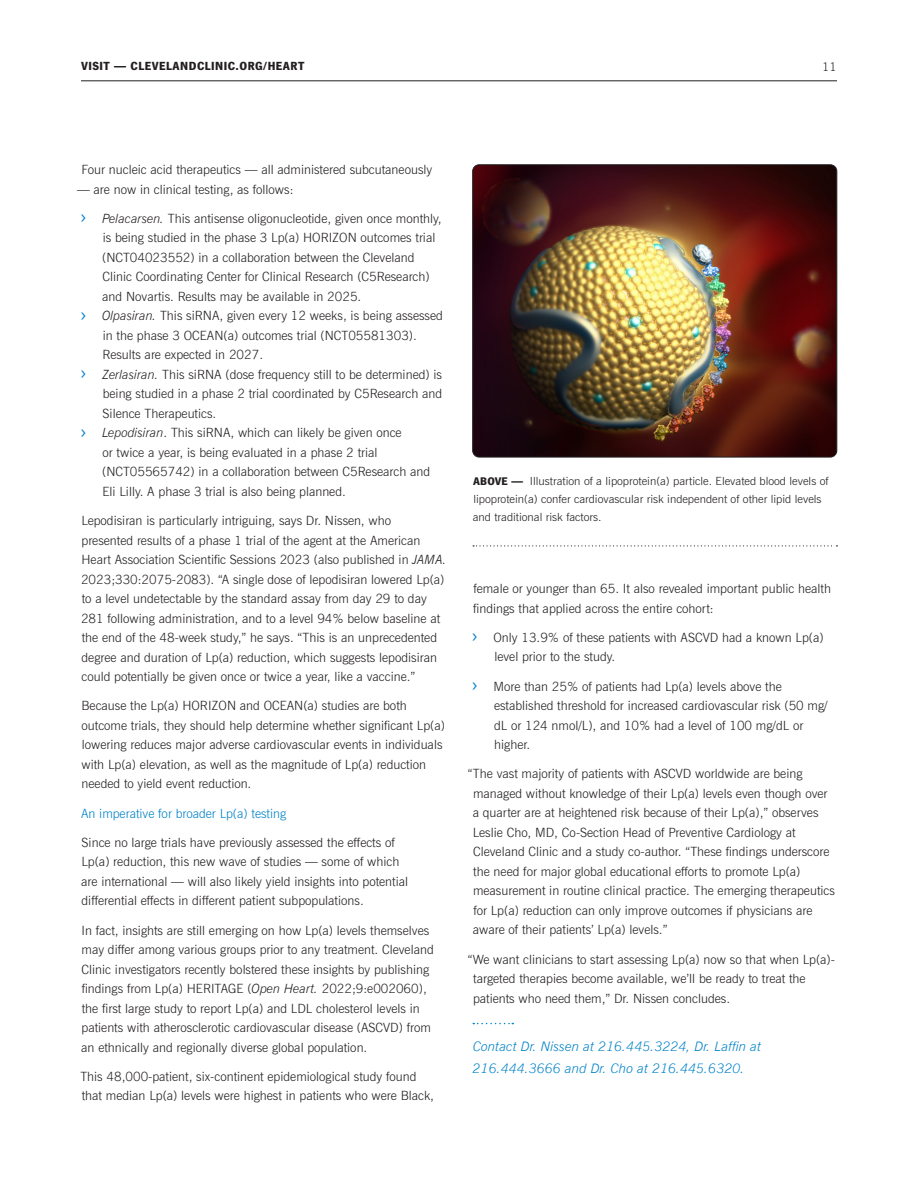
<style>
.page{position:relative;width:918px;height:1188px;background:#fff}
.page>*{position:absolute;margin:0;border:0;box-sizing:border-box;transform-origin:0 0}
.t1{font:italic 300 13.2px/21.8px "News Gothic BT";color:#0082c8}
.t2{font:300 12.75px/19.5px "News Gothic BT";color:#231f20}
.t3{font:300 12.75px "News Gothic BT";color:#0082c8}
.t4{font:900 12px "News Gothic LT Std";letter-spacing:.04em;color:#231f20}
.t5{font:300 12px "News Gothic BT";color:#231f20}
.t6{font:300 11.25px/18px "News Gothic BT";color:#231f20}
.s1{font-size:22.5px;color:#0082c8}
.s2{font-style:italic}
.s3{font-family:"News Gothic LT Std";font-weight:900}
</style>
<div class="page">
<hr style="left:81px;top:81px;width:756px;height:1px;background:#231f20">
<svg style="left:473px;top:1023px;width:40px;height:1px"></svg>
<img style="left:473px;top:165px;width:364px;height:292px">
<div style="left:473px;top:165px;width:364px;height:292px;border:1px solid #231f20;border-radius:6px"></div>
<svg style="left:473px;top:545px;width:364px;height:1px"></svg>
<p class="t4" style="left:81px;top:59px;width:225px">VISIT — CLEVELANDCLINIC.ORG/HEART</p>
<p class="t5" style="left:822px;top:59px;width:16px">11</p>
<p class="t2" style="left:82px;top:160px;width:352px">Four nucleic acid therapeutics — all administered subcutaneously</p>
<p class="t2" style="left:77px;top:179px;width:218px">— are now in clinical testing, as follows:</p>
<p class="t2" style="left:102px;top:209px;width:341px;text-indent:-23px"><span class="s1">›</span> <span class="s2">Pelacarsen.</span> This antisense oligonucleotide, given once monthly, is being studied in the phase 3 Lp(a) HORIZON outcomes trial (NCT04023552) in a collaboration between the Cleveland Clinic Coordinating Center for Clinical Research (C5Research) and Novartis. Results may be available in 2025.</p>
<p class="t2" style="left:103px;top:306px;width:342px;text-indent:-23px"><span class="s1">›</span> <span class="s2">Olpasiran.</span> This siRNA, given every 12 weeks, is being assessed in the phase 3 OCEAN(a) outcomes trial (NCT05581303).<br>Results are expected in 2027.</p>
<p class="t2" style="left:103px;top:365px;width:341px;text-align:justify;text-indent:-23px"><span class="s1">›</span> <span class="s2">Zerlasiran.</span> This siRNA (dose frequency still to be determined) is being studied in a phase 2 trial coordinated by C5Research and Silence Therapeutics.</p>
<p class="t2" style="left:102px;top:423px;width:330px;text-indent:-23px"><span class="s1">›</span> <span class="s2">Lepodisiran</span>. This siRNA, which can likely be given once<br>or twice a year, is being evaluated in a phase 2 trial (NCT05565742) in a collaboration between C5Research and Eli Lilly. A phase 3 trial is also being planned.</p>
<p class="t2" style="left:81px;top:511px;width:367px">Lepodisiran is particularly intriguing, says Dr. Nissen, who<br>presented results of a phase 1 trial of the agent at the American Heart Association Scientific Sessions 2023 (also published in <span class="s2">JAMA.<br></span>2023;330:2075-2083). “A single dose of lepodisiran lowered Lp(a) to a level undetectable by the standard assay from day 29 to day 281 following administration, and to a level 94% below baseline at the end of the 48-week study,” he says. “This is an unprecedented degree and duration of Lp(a) reduction, which suggests lepodisiran could potentially be given once or twice a year, like a vaccine.”</p>
<p class="t2" style="left:81px;top:696px;width:365px">Because the Lp(a) HORIZON and OCEAN(a) studies are both outcome trials, they should help determine whether significant Lp(a) lowering reduces major adverse cardiovascular events in individuals with Lp(a) elevation, as well as the magnitude of Lp(a) reduction needed to yield event reduction.</p>
<p class="t3" style="left:81px;top:805px;width:207px">An imperative for broader Lp(a) testing</p>
<p class="t2" style="left:81px;top:833px;width:328px">Since no large trials have previously assessed the effects of Lp(a) reduction, this new wave of studies — some of which are international — will also likely yield insights into potential differential effects in different patient subpopulations.</p>
<p class="t2" style="left:81px;top:920px;width:354px">In fact, insights are still emerging on how Lp(a) levels themselves may differ among various groups prior to any treatment. Cleveland Clinic investigators recently bolstered these insights by publishing findings from Lp(a) HERITAGE (<span class="s2">Open Heart.</span> 2022;9:e002060), the first large study to report Lp(a) and LDL cholesterol levels in patients with atherosclerotic cardiovascular disease (ASCVD) from an ethnically and regionally diverse global population.</p>
<p class="t2" style="left:80px;top:1066px;width:355px">This 48,000-patient, six-continent epidemiological study found that median Lp(a) levels were highest in patients who were Black,</p>
<p class="t6" style="left:473px;top:472px;width:357px"><span class="s3">ABOVE —</span> Illustration of a lipoprotein(a) particle. Elevated blood levels of lipoprotein(a) confer cardiovascular risk independent of other lipid levels and traditional risk factors.</p>
<p class="t2" style="left:473px;top:579px;width:359px">female or younger than 65. It also revealed important public health findings that applied across the entire cohort:</p>
<p class="t2" style="left:494px;top:628px;width:331px;text-indent:-24px"><span class="s1">›</span> Only 13.9% of these patients with ASCVD had a known Lp(a) level prior to the study.</p>
<p class="t2" style="left:494px;top:676px;width:335px;text-indent:-23px"><span class="s1">›</span> More than 25% of patients had Lp(a) levels above the established threshold for increased cardiovascular risk (50 mg/ dL or 124 nmol/L), and 10% had a level of 100 mg/dL or higher.</p>
<p class="t2" style="left:473px;top:764px;width:364px;text-indent:-5px">“The vast majority of patients with ASCVD worldwide are being managed without knowledge of their Lp(a) levels even though over a quarter are at heightened risk because of their Lp(a),” observes Leslie Cho, MD, Co-Section Head of Preventive Cardiology at Cleveland Clinic and a study co-author. “These findings underscore the need for major global educational efforts to promote Lp(a) measurement in routine clinical practice. The emerging therapeutics for Lp(a) reduction can only improve outcomes if physicians are aware of their patients’ Lp(a) levels.”</p>
<p class="t2" style="left:473px;top:949px;width:364px;text-indent:-5px">“We want clinicians to start assessing Lp(a) now so that when Lp(a)- targeted therapies become available, we’ll be ready to treat the patients who need them,” Dr. Nissen concludes.</p>
<p class="t1" style="left:473px;top:1036px;width:290px">Contact Dr. Nissen at 216.445.3224, Dr. Laffin at<br>216.444.3666 and Dr. Cho at 216.445.6320.</p>
</div>
